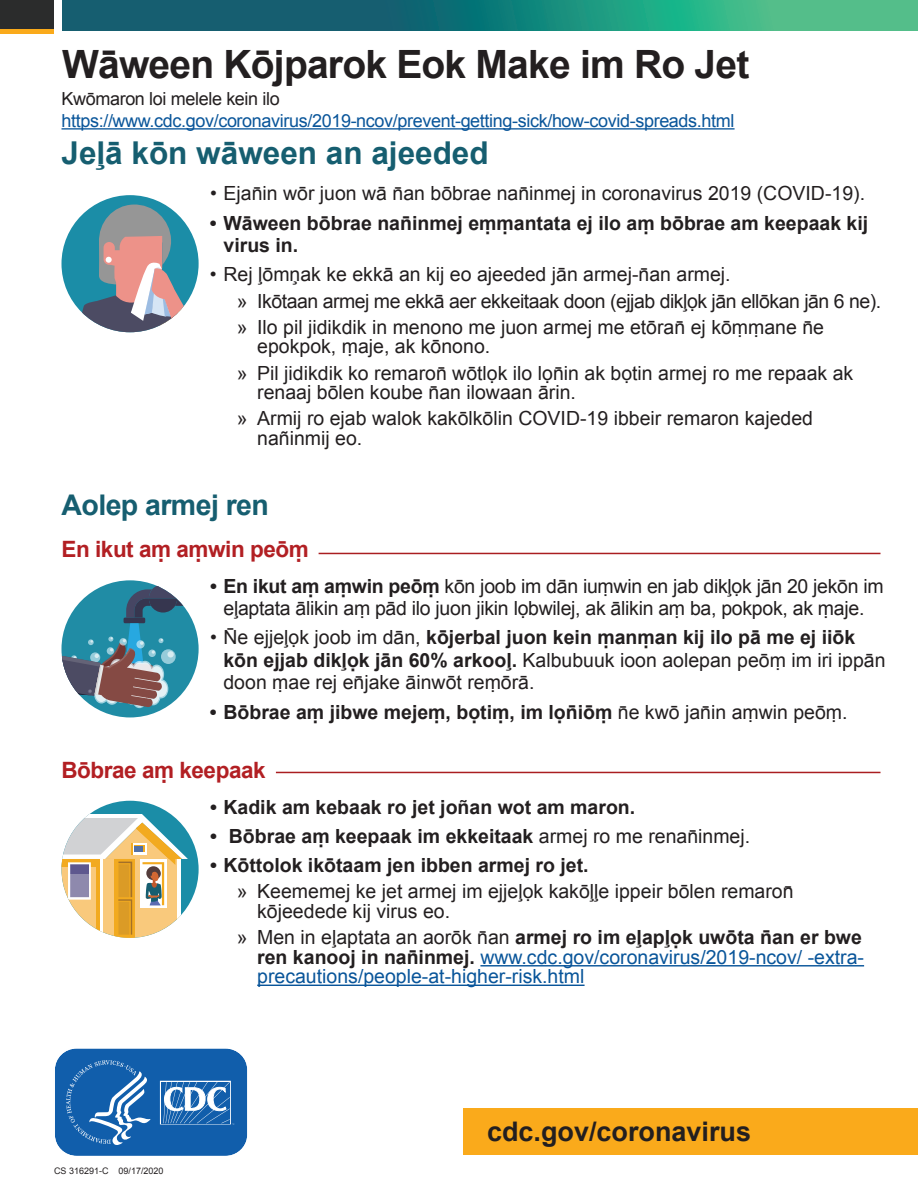
<style>
.page{position:relative;width:918px;height:1188px;background:#fff}
.page>*{position:absolute;margin:0;border:0;box-sizing:border-box;transform-origin:0 0}
.t1{font:700 39px "Arial";letter-spacing:-.02em;color:#231f20}
.t2{font:700 31.5px "Arial";color:#165e70}
.t3{font:700 28.5px "Arial";letter-spacing:-.02em;color:#165e70}
.t4{font:700 27px "Arial";color:#231f20}
.t5{font:700 22.5px "Arial";letter-spacing:-.02em;color:#b21f23}
.t6{font:19.5px/26.2px "Arial";color:#231f20}
.t7{font:700 19.5px/22.5px "Arial";color:#231f20}
.t8{font:19.5px/19.5px "Arial";color:#09559a;text-align:justify}
.t9{font:18px "Arial";letter-spacing:-.02em;color:#09559a}
.t10{font:18px "Arial";letter-spacing:-.02em;color:#231f20}
.t11{font:9px "Arial";color:#231f20}
.s1{font-weight:700}
.s2{font-weight:400}
.s3{color:#231f20}
.s4{font-weight:700;color:#231f20}
</style>
<div class="page">
<svg style="left:62px;top:0;width:856px;height:31px;background:#23867b"></svg>
<svg style="left:55px;top:1048px;width:193px;height:108px;background:#3174b6"></svg>
<div style="left:463px;top:1108px;width:455px;height:47px;background:#faaa1b"></div>
<div style="left:62px;top:195px;width:137px;height:137px;background:#1b8da7;border-radius:50%"></div>
<svg style="left:65px;top:204px;width:134px;height:128px"></svg>
<hr style="left:319px;top:553px;width:562px;height:1px;background:#aa1e21">
<div style="left:62px;top:580px;width:137px;height:137px;background:#208ca5;border-radius:50%"></div>
<svg style="left:62px;top:580px;width:133px;height:128px"></svg>
<hr style="left:480px;top:965px;width:384px;height:2px;background:#09559a">
<hr style="left:257px;top:985px;width:328px;height:1px;background:#09559a">
<hr style="left:276px;top:772px;width:605px;height:1px;background:#aa1e21">
<div style="left:62px;top:801px;width:137px;height:137px;background:#1b8da7;border-radius:50%"></div>
<svg style="left:111px;top:935px;width:38px;height:3px"></svg>
<hr style="left:96px;top:859px;width:3px;height:78px;background:#f2aa20">
<div style="left:115px;top:859px;width:20px;height:79px;background:#f2aa20"></div>
<svg style="left:62px;top:814px;width:126px;height:121px"></svg>
<hr style="left:62px;top:128px;width:673px;height:2px;background:#09559a">
<hr style="left:0;top:29px;width:54px;height:4px;background:#faaa1b">
<div style="left:0;top:0;width:54px;height:29px;background:#2b2c2c"></div>
<h1 class="t1" style="left:62px;top:38px;width:689px">Wāween Kōjparok Eok Make im Ro Jet</h1>
<p class="t10" style="left:62px;top:87px;width:220px">Kwōmaron loi melele kein ilo</p>
<p class="t9" style="left:62px;top:109px;width:675px">https://www.cdc.gov/coronavirus/2019-ncov/prevent-getting-sick/how-covid-spreads.html</p>
<h2 class="t2" style="left:62px;top:133px;width:429px">Jeļā kōn wāween an ajeeded</h2>
<p class="t6" style="left:210px;top:181px;width:657px">• Ejan̄in wōr juon wā n̄an bōbrae nan̄inmej in coronavirus 2019 (COVID-19).</p>
<p class="t7" style="left:223px;top:212px;width:646px;text-indent:-13px">• Wāween bōbrae nan̄inmej eṃṃantata ej ilo aṃ bōbrae am keepaak kij virus in.</p>
<p class="t6" style="left:237px;top:262px;width:646px;text-indent:-27px">• Rej ļōmņak ke ekkā an kij eo ajeeded jān armej-n̄an armej.<br>» Ikōtaan armej me ekkā aer ekkeitaak doon (ejjab dikļọk jān ellōkan jān 6 ne). » Ilo pil jidikdik in menono me juon armej me etōran̄ ej kōṃṃane n̄e</p>
<p class="t6" style="left:237px;top:334px;width:618px;text-indent:20px">epokpok, ṃaje, ak kōnono.<br>» Pil jidikdik ko remaron̄ wōtlọk ilo lọn̄in ak bọtin armej ro me repaak ak</p>
<p class="t6" style="left:237px;top:379px;width:578px;text-indent:20px">renaaj bōlen koube n̄an ilowaan ārin.<br>» Armij ro ejab walok kakōlkōlin COVID-19 ibbeir remaron kajeded</p>
<p class="t6" style="left:257px;top:425px;width:107px">nañinmij eo.</p>
<h3 class="t3" style="left:62px;top:486px;width:209px">Aolep armej ren</h3>
<p class="t5" style="left:62px;top:534px;width:249px">En ikut aṃ aṃwin peōṃ</p>
<p class="t6" style="left:210px;top:575px;width:675px;line-height:22.5px;text-align:center"><span class="s1">• En ikut aṃ aṃwin peōṃ</span> kōn joob im dān iuṃwin en jab dikļọk jān 20 jekōn im eļaptata ālikin aṃ pād ilo juon jikin lọbwilej, ak ālikin aṃ ba, pokpok, ak ṃaje.</p>
<p class="t6" style="left:223px;top:626px;width:664px;line-height:22.5px;text-indent:-13px">• N̄e ejjeļọk joob im dān, <span class="s1">kōjerbal juon kein ṃanṃan kij ilo pā me ej iiōk kōn ejjab dikļọk jān 60% arkooļ.</span> Kalbubuuk ioon aolepan peōṃ im iri ippān doon ṃae rej en̄jake āinwōt reṃōrā.</p>
<p class="t7" style="left:210px;top:701px;width:639px">• Bōbrae aṃ jibwe mejeṃ, bọtiṃ, im lọn̄iōṃ <span class="s2">n̄e kwō jan̄in aṃwin peōṃ.</span></p>
<p class="t5" style="left:62px;top:755px;width:206px">Bōbrae aṃ keepaak</p>
<p class="t7" style="left:210px;top:796px;width:427px">• Kadik am kebaak ro jet joñan wot am maron.</p>
<p class="t7" style="left:210px;top:826px;width:542px">• Bōbrae aṃ keepaak im ekkeitaak <span class="s2">armej ro me renan̄inmej.</span></p>
<p class="t7" style="left:210px;top:855px;width:380px">• Kōttolok ikōtaam jen ibben armej ro jet.</p>
<p class="t6" style="left:257px;top:882px;width:538px;line-height:19.5px;text-indent:-20px">» Keememej ke jet armej im ejjeļọk kakōļļe ippeir bōlen remaron̄ kōjeedede kij virus eo.</p>
<p class="t8" style="left:257px;top:928px;width:608px;text-indent:-20px"><span class="s3">» Men in eļaptata an aorōk n̄an</span> <span class="s4">armej ro im eļapļọk uwōta n̄an er bwe ren kanooj in nan̄inmej.</span> www.cdc.gov/coronavirus/2019-ncov/ -extra&shy;precautions/people-at-higher-risk.html</p>
<p class="t11" style="left:54px;top:1165px;width:111px">CS 316291-C 09/17/2020</p>
<h3 class="t4" style="left:487px;top:1114px;width:266px">cdc.gov/coronavirus</h3>
</div>
